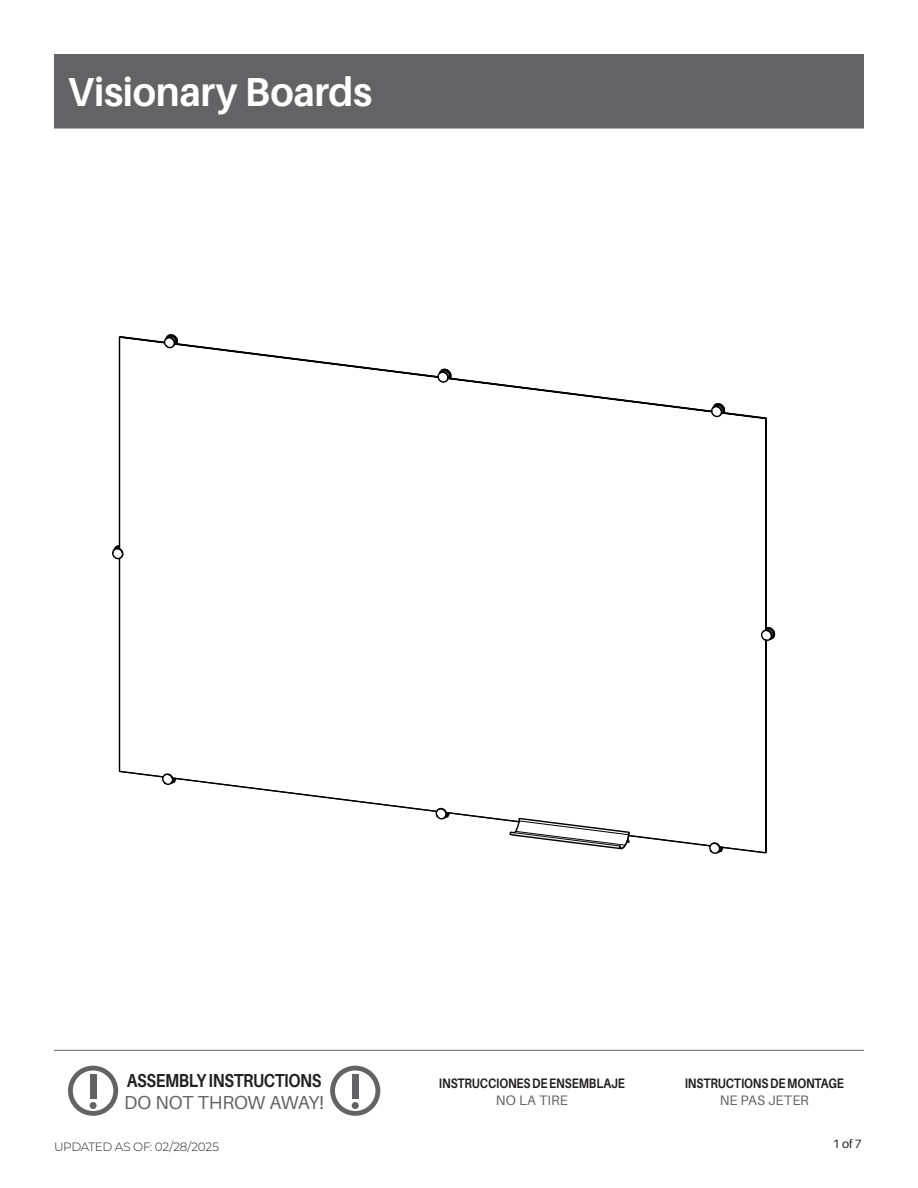
<style>
.page{position:relative;width:918px;height:1188px;background:#fff}
.page>*{position:absolute;margin:0;border:0;box-sizing:border-box;transform-origin:0 0}
.Large_Product_Name_Heading{font:700 40.5px "Aileron";letter-spacing:-.01em;color:#fff;scale:.95 1}
.ASSEMBLY_INSTRUCTIONS{font:700 18.75px "Aileron";letter-spacing:-.025em;color:#231f20;scale:.84 1}
.DO_NOT_THROW_AWAY{font:18.75px "Aileron";letter-spacing:-.015em;color:#636366}
.ASSEMBLY_INSTRUCTIONS_OTHER_LANGUAGES{font:700 13.65px "Aileron";letter-spacing:-.01em;color:#231f20;scale:.84 1}
.DO_NOT_THROW_AWAY-2{font:13.65px "Aileron";letter-spacing:.005em;color:#636366}
.Version{font:300 12px "Montserrat";letter-spacing:-.025em;color:#231f20}
.parts_needed_center_justified{font:12px "Aileron";color:#231f20}
</style>
<div class="page">
<div style="left:54px;top:54px;width:810px;height:75px;background:#636366;border:2px solid #636366"></div>
<svg style="left:68px;top:1066px;width:50px;height:50px"></svg>
<div style="left:90px;top:1074px;width:6px;height:25px;background:#636366"></div>
<div style="left:90px;top:1102px;width:7px;height:7px;background:#636366;border-radius:50%"></div>
<svg style="left:330px;top:1066px;width:50px;height:50px"></svg>
<div style="left:352px;top:1074px;width:6px;height:25px;background:#636366"></div>
<div style="left:352px;top:1102px;width:7px;height:7px;background:#636366;border-radius:50%"></div>
<hr style="left:54px;top:1050px;width:810px;height:1px;background:#636366">
<svg style="left:112px;top:545px;width:6px;height:15px"></svg>
<svg style="left:768px;top:627px;width:8px;height:14px"></svg>
<svg style="left:118px;top:335px;width:650px;height:519px"></svg>
<p class="Large_Product_Name_Heading" style="left:68px;top:69px;width:322px">Visionary Boards</p>
<p class="ASSEMBLY_INSTRUCTIONS" style="left:127px;top:1070px;width:233px">ASSEMBLY INSTRUCTIONS</p>
<p class="DO_NOT_THROW_AWAY" style="left:124px;top:1093px;width:202px">DO NOT THROW AWAY!</p>
<p class="ASSEMBLY_INSTRUCTIONS_OTHER_LANGUAGES" style="left:439px;top:1076px;width:223px">INSTRUCCIONES DE ENSEMBLAJE</p>
<p class="DO_NOT_THROW_AWAY-2" style="left:496px;top:1093px;width:73px">NO LA TIRE</p>
<p class="ASSEMBLY_INSTRUCTIONS_OTHER_LANGUAGES" style="left:685px;top:1076px;width:191px">INSTRUCTIONS DE MONTAGE</p>
<p class="DO_NOT_THROW_AWAY-2" style="left:720px;top:1093px;width:91px">NE PAS JETER</p>
<p class="Version" style="left:54px;top:1138px;width:167px">UPDATED AS OF: 02/28/2025</p>
<p class="parts_needed_center_justified" style="left:833px;top:1137px;width:31px">1 of 7</p>
</div>
